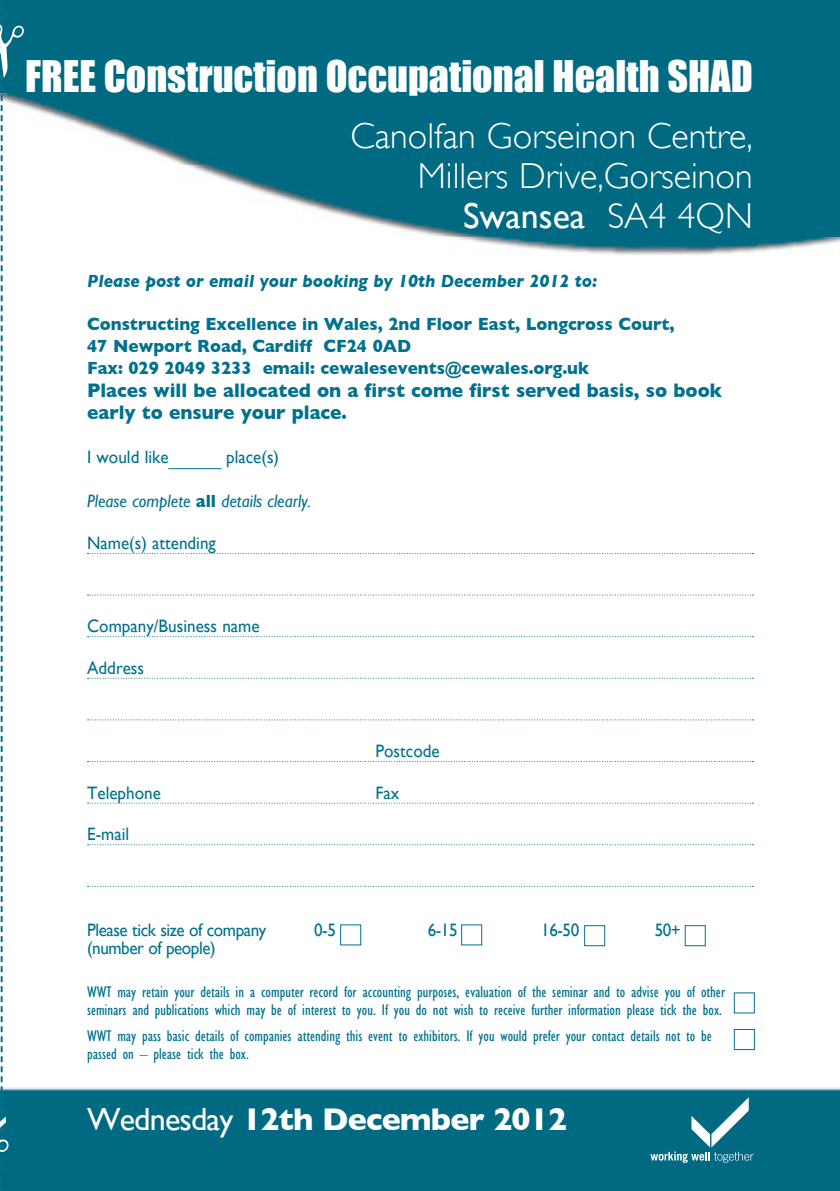
<style>
.page{position:relative;width:840px;height:1191px;background:#fff}
.page>*{position:absolute;margin:0;border:0;box-sizing:border-box;transform-origin:0 0}
.t1{font:40px "Impact";color:#fff}
.t2{font:300 36px "Gill Sans";color:#fff}
.t3{font:36px "Gill Sans";color:#fff}
.t4{font:700 32px "Gill Sans";letter-spacing:-.025em;color:#fff}
.Form_text{font:700 20px/22px "Gill Sans";color:#00718e;scale:.95 1}
.t5{font:700 18px/22px "Gill Sans";color:#00718e;scale:.95 1}
.Ruled_Form_text{font:18px "Gill Sans";color:#00718e;scale:.95 1}
.Form_text-2{font:18px "Gill Sans";letter-spacing:-.025em;color:#00718e;scale:.95 1}
.t6{font:italic 700 18px "Gill Sans";color:#00718e;scale:.95 1}
.Form_text-3{font:italic 18px "Gill Sans";color:#00718e;scale:.95 1}
.Form_text-4{font:18px "Gill Sans";color:#00718e;scale:.95 1}
.Body_text{font:condensed 16px/18px "Gill Sans";color:#00718e}
.s1{font-weight:300}
.s2{font-weight:700;font-style:normal}
.s3{font-weight:400}
</style>
<div class="page">
<img style="left:24px;top:0;width:815px;height:1191px">
<svg style="left:650px;top:1097px;width:102px;height:65px;background:#288195"></svg>
<div style="left:461px;top:924px;width:21px;height:21px;border:1px solid #00718e"></div>
<div style="left:584px;top:925px;width:21px;height:21px;border:1px solid #00718e"></div>
<div style="left:684px;top:925px;width:21px;height:21px;border:1px solid #00718e"></div>
<div style="left:733px;top:1029px;width:21px;height:21px;border:1px solid #00718e"></div>
<div style="left:85px;top:272px;width:669px;height:112px;background:#fff"></div>
<svg style="left:87px;top:553px;width:666px;height:1px"></svg>
<svg style="left:87px;top:594px;width:666px;height:1px"></svg>
<svg style="left:87px;top:636px;width:666px;height:1px"></svg>
<svg style="left:87px;top:678px;width:666px;height:1px"></svg>
<svg style="left:87px;top:719px;width:666px;height:1px"></svg>
<svg style="left:87px;top:761px;width:666px;height:1px"></svg>
<svg style="left:87px;top:802px;width:666px;height:1px"></svg>
<svg style="left:87px;top:844px;width:666px;height:1px"></svg>
<svg style="left:87px;top:886px;width:666px;height:1px"></svg>
<hr style="left:168px;top:468px;width:53px;height:1px;background:#00718e">
<svg style="left:0;top:0;width:24px;height:1191px"></svg>
<p class="t1" style="left:25px;top:45px;width:728px">FREE Construction Occupational Health SHAD</p>
<p class="t2" style="left:350px;top:115px;width:404px">Canolfan Gorseinon Centre,</p>
<p class="t2" style="left:417px;top:155px;width:336px">Millers Drive,Gorseinon</p>
<p class="t3" style="left:463px;top:194px;width:291px">Swansea <span class="s1">SA4 4QN</span></p>
<p class="t6" style="left:87px;top:270px;width:538px">Please post or email your booking by 10th December 2012 to:</p>
<p class="t5" style="left:87px;top:313px;width:619px">Constructing Excellence in Wales, 2nd Floor East, Longcross Court,<br>47 Newport Road, Cardiff CF24 0AD</p>
<p class="t5" style="left:87px;top:357px;width:529px">Fax: 029 2049 3233 email: cewalesevents@cewales.org.uk</p>
<p class="Form_text" style="left:87px;top:379px;width:669px">Places will be allocated on a first come first served basis, so book early to ensure your place.</p>
<p class="Form_text-4" style="left:87px;top:447px;width:87px">I would like</p>
<p class="Form_text-2" style="left:226px;top:447px;width:57px">place(s)</p>
<p class="Form_text-3" style="left:87px;top:491px;width:237px">Please complete <span class="s2">all</span> details clearly.</p>
<p class="Ruled_Form_text" style="left:87px;top:532px;width:137px">Name(s) attending</p>
<p class="Ruled_Form_text" style="left:87px;top:615px;width:183px">Company/Business name</p>
<p class="Ruled_Form_text" style="left:87px;top:657px;width:61px">Address</p>
<p class="Ruled_Form_text" style="left:375px;top:740px;width:69px">Postcode</p>
<p class="Ruled_Form_text" style="left:87px;top:782px;width:79px">Telephone</p>
<p class="Ruled_Form_text" style="left:375px;top:782px;width:27px">Fax</p>
<p class="Ruled_Form_text" style="left:87px;top:823px;width:46px">E-mail</p>
<p class="Form_text-2" style="left:87px;top:919px;width:190px">Please tick size of company</p>
<p class="Form_text-2" style="left:314px;top:919px;width:24px">0-5</p>
<p class="Form_text-2" style="left:427px;top:919px;width:33px">6-15</p>
<p class="Form_text-2" style="left:541px;top:919px;width:42px">16-50</p>
<p class="Form_text-2" style="left:654px;top:919px;width:29px">50+</p>
<p class="Form_text-2" style="left:87px;top:937px;width:137px">(number of people)</p>
<p class="Body_text" style="left:87px;top:982px;width:639px">WWT may retain your details in a computer record for accounting purposes, evaluation of the seminar and to advise you of other seminars and publications which may be of interest to you. If you do not wish to receive further information please tick the box.</p>
<p class="Body_text" style="left:87px;top:1026px;width:626px">WWT may pass basic details of companies attending this event to exhibitors. If you would prefer your contact details not to be passed on – please tick the box.</p>
<p class="t4" style="left:87px;top:1100px;width:481px"><span class="s3">Wednesday</span> 12th December 2012</p>
</div>
